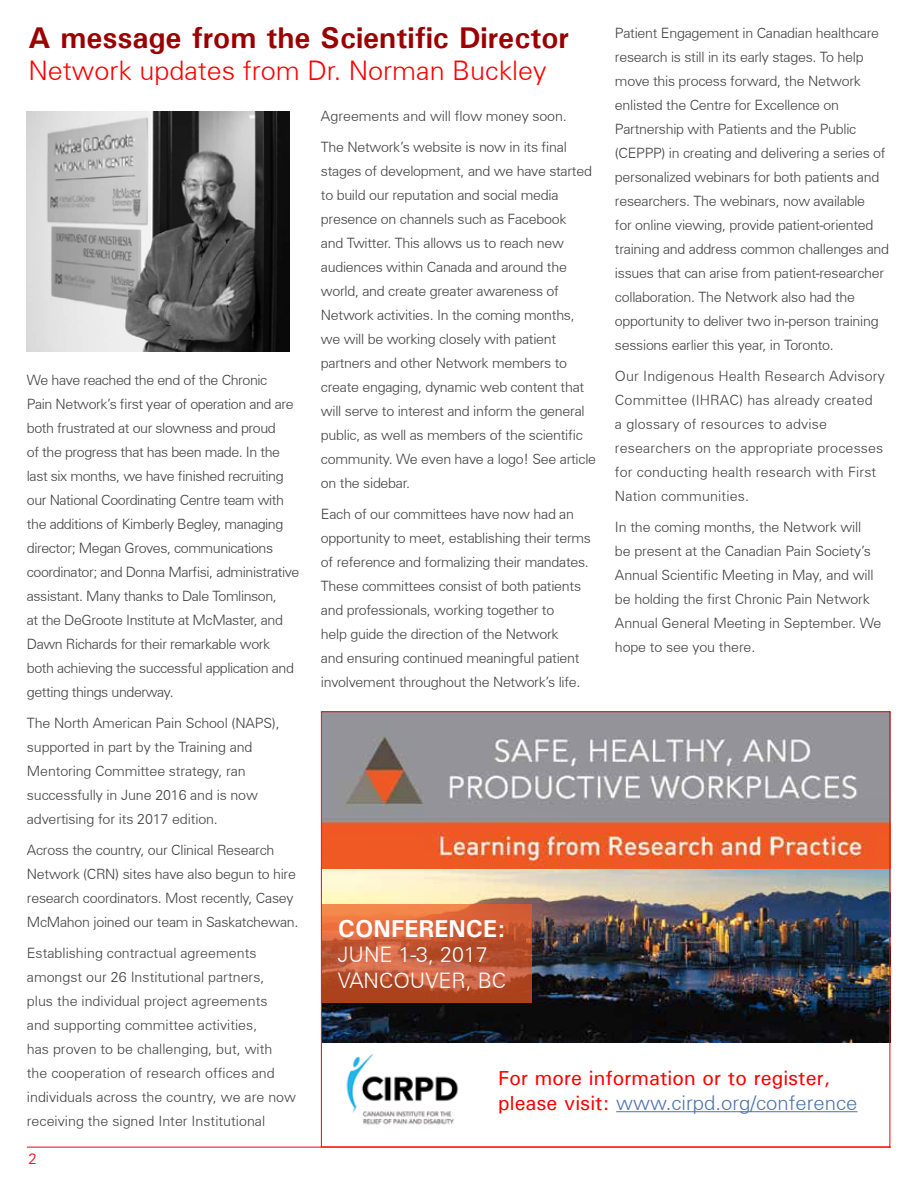
<style>
.page{position:relative;width:918px;height:1188px;background:#fff}
.page>*{position:absolute;margin:0;border:0;box-sizing:border-box;transform-origin:0 0}
.t1{font:700 30px "Univers";color:#9a0000}
.t2{font:300 27px "Univers";color:#f00}
.t3{font:700 24.45px "Univers";color:#fff}
.t4{font:300 21.45px/25.7px "Univers";color:#fff}
.t5{font:500 20.25px/24.3px "Univers";color:#f00}
.t6{font:300 15px "Univers";color:#f00}
.t7{font:300 14.25px/24px "Univers";letter-spacing:-.02em;color:#414042}
.t8{font:300 14.25px/24px "Univers";color:#414042}
.t9{font:300 14.25px/24px "Univers";letter-spacing:.01em;color:#414042}
.s1{font-weight:300;color:#4f73ad}
</style>
<div class="page">
<hr style="left:27px;top:1147px;width:864px;height:1px;background:#f00">
<img style="left:323px;top:868px;width:565px;height:174px">
<img style="left:323px;top:711px;width:568px;height:157px">
<svg style="left:323px;top:904px;width:208px;height:99px;background:#c85c35"></svg>
<hr style="left:616px;top:1111px;width:241px;height:1px;background:#4f73ad">
<img style="left:346px;top:1054px;width:113px;height:71px">
<img style="left:27px;top:111px;width:262px;height:240px">
<h1 class="t1" style="left:28px;top:18px;width:542px">A message from the Scientific Director</h1>
<h2 class="t2" style="left:28px;top:54px;width:520px">Network updates from Dr. Norman Buckley</h2>
<p class="t7" style="left:615px;top:21px;width:276px">Patient Engagement in Canadian healthcare research is still in its early stages. To help move this process forward, the Network enlisted the Centre for Excellence on Partnership with Patients and the Public (CEPPP) in creating and delivering a series of personalized webinars for both patients and researchers. The webinars, now available<br>for online viewing, provide patient-oriented training and address common challenges and issues that can arise from patient-researcher collaboration. The Network also had the opportunity to deliver two in-person training sessions earlier this year, in Toronto.</p>
<p class="t9" style="left:615px;top:364px;width:271px">Our Indigenous Health Research Advisory Committee (IHRAC) has already created<br>a glossary of resources to advise researchers on the appropriate processes for conducting health research with First Nation communities.</p>
<p class="t7" style="left:615px;top:515px;width:268px">In the coming months, the Network will<br>be present at the Canadian Pain Society’s Annual Scientific Meeting in May, and will be holding the first Chronic Pain Network Annual General Meeting in September. We hope to see you there.</p>
<p class="t7" style="left:321px;top:101px;width:247px;line-height:30.8px">Agreements and will flow money soon.<br>The Network’s website is now in its final</p>
<p class="t7" style="left:321px;top:159px;width:277px">stages of development, and we have started to build our reputation and social media presence on channels such as Facebook<br>and Twitter. This allows us to reach new audiences within Canada and around the world, and create greater awareness of Network activities. In the coming months, we will be working closely with patient partners and other Network members to create engaging, dynamic web content that will serve to interest and inform the general public, as well as members of the scientific community. We even have a logo! See article on the sidebar.</p>
<p class="t7" style="left:321px;top:502px;width:272px">Each of our committees have now had an opportunity to meet, establishing their terms of reference and formalizing their mandates.<br>These committees consist of both patients and professionals, working together to<br>help guide the direction of the Network<br>and ensuring continued meaningful patient involvement throughout the Network’s life.</p>
<p class="t7" style="left:27px;top:368px;width:274px">We have reached the end of the Chronic<br>Pain Network’s first year of operation and are both frustrated at our slowness and proud<br>of the progress that has been made. In the last six months, we have finished recruiting our National Coordinating Centre team with the additions of Kimberly Begley, managing director; Megan Groves, communications coordinator; and Donna Marfisi, administrative assistant. Many thanks to Dale Tomlinson,<br>at the DeGroote Institute at McMaster, and Dawn Richards for their remarkable work both achieving the successful application and getting things underway.</p>
<p class="t7" style="left:27px;top:711px;width:254px">The North American Pain School (NAPS), supported in part by the Training and Mentoring Committee strategy, ran successfully in June 2016 and is now advertising for its 2017 edition.</p>
<p class="t7" style="left:27px;top:838px;width:273px">Across the country, our Clinical Research Network (CRN) sites have also begun to hire research coordinators. Most recently, Casey McMahon joined our team in Saskatchewan.</p>
<p class="t8" style="left:27px;top:941px;width:271px">Establishing contractual agreements amongst our 26 Institutional partners,<br>plus the individual project agreements<br>and supporting committee activities,<br>has proven to be challenging, but, with the cooperation of research offices and individuals across the country, we are now receiving the signed Inter Institutional</p>
<h3 class="t3" style="left:338px;top:913px;width:169px">CONFERENCE:</h3>
<h3 class="t4" style="left:338px;top:942px;width:170px">JUNE 1-3, 2017<br>VANCOUVER, BC</h3>
<h3 class="t5" style="left:498px;top:1066px;width:361px">For more information or to register, please visit: <span class="s1">www.cirpd.org/conference</span></h3>
<p class="t6" style="left:28px;top:1149px;width:10px">2</p>
</div>
